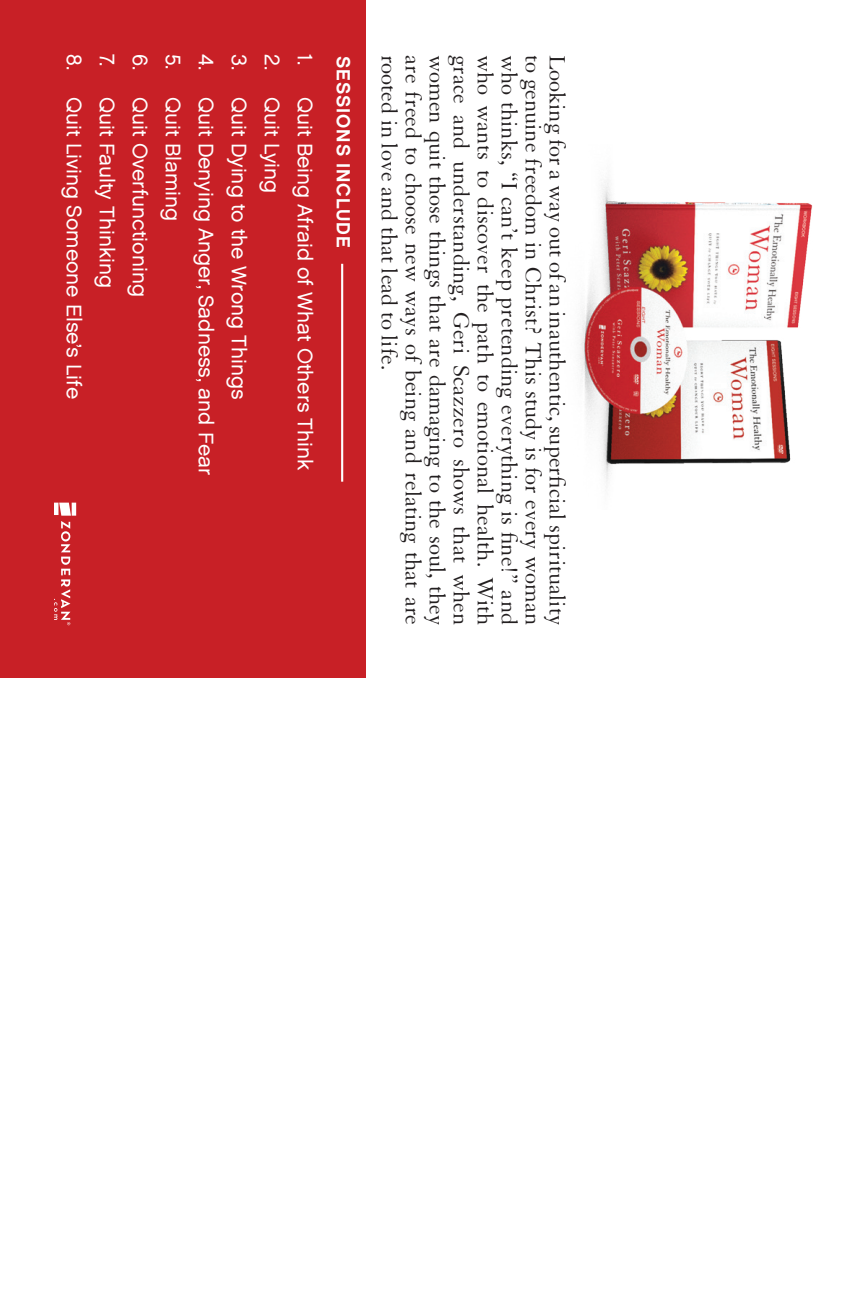
<style>
.page{position:relative;width:864px;height:1296px;background:#fff}
.page>*{position:absolute;margin:0;border:0;box-sizing:border-box;transform-origin:0 0}
.t1{font:24px "Granjon LT Std";color:#231f20}
.t2{font:21px "Chalet London Nineteen Sixty";color:#fff}
.t3{font:18.9px "Chalet New York Nineteen Sixty";letter-spacing:.05em;color:#fff}
</style>
<div class="page">
<div style="left:0;top:0;width:366px;height:678px;background:#c82026"></div>
<img style="left:580px;top:181px;width:233px;height:301px">
<hr style="left:341px;top:264px;width:2px;height:218px;background:#fff">
<svg style="left:54px;top:503px;width:22px;height:122px"></svg>
<p class="t2" style="left:87px;top:54px;width:346px;rotate:90deg">8. Quit Living Someone Else’s Life</p>
<p class="t2" style="left:120px;top:54px;width:235px;rotate:90deg">7. Quit Faulty Thinking</p>
<p class="t2" style="left:153px;top:54px;width:244px;rotate:90deg">6. Quit Overfunctioning</p>
<p class="t2" style="left:186px;top:54px;width:168px;rotate:90deg">5. Quit Blaming</p>
<p class="t2" style="left:219px;top:54px;width:423px;rotate:90deg">4. Quit Denying Anger, Sadness, and Fear</p>
<p class="t2" style="left:252px;top:54px;width:347px;rotate:90deg">3. Quit Dying to the Wrong Things</p>
<p class="t2" style="left:285px;top:54px;width:141px;rotate:90deg">2. Quit Lying</p>
<p class="t2" style="left:318px;top:54px;width:13px;rotate:90deg">1.</p>
<p class="t3" style="left:355px;top:56px;width:193px;rotate:90deg">SESSIONS INCLUDE</p>
<p class="t1" style="left:402px;top:55px;width:317px;rotate:90deg">rooted in love and that lead to life.</p>
<p class="t1" style="left:426px;top:55px;width:572px;rotate:90deg">are freed to choose new ways of being and relating that are</p>
<p class="t1" style="left:450px;top:55px;width:572px;rotate:90deg">women quit those things that are damaging to the soul, they</p>
<p class="t1" style="left:474px;top:55px;width:572px;rotate:90deg">grace and understanding, Geri Scazzero shows that when</p>
<p class="t1" style="left:498px;top:55px;width:572px;rotate:90deg">who wants to discover the path to emotional health. With</p>
<p class="t1" style="left:522px;top:55px;width:572px;rotate:90deg">who thinks, “I can’t keep pretending everything is fine!” and</p>
<p class="t1" style="left:546px;top:55px;width:572px;rotate:90deg">to genuine freedom in Christ? This study is for every woman</p>
<p class="t1" style="left:570px;top:55px;width:572px;rotate:90deg">Looking for a way out of an inauthentic, superficial spirituality</p>
<p class="t2" style="left:318px;top:97px;width:375px;rotate:90deg">Quit Being Afraid of What Others Think</p>
</div>
